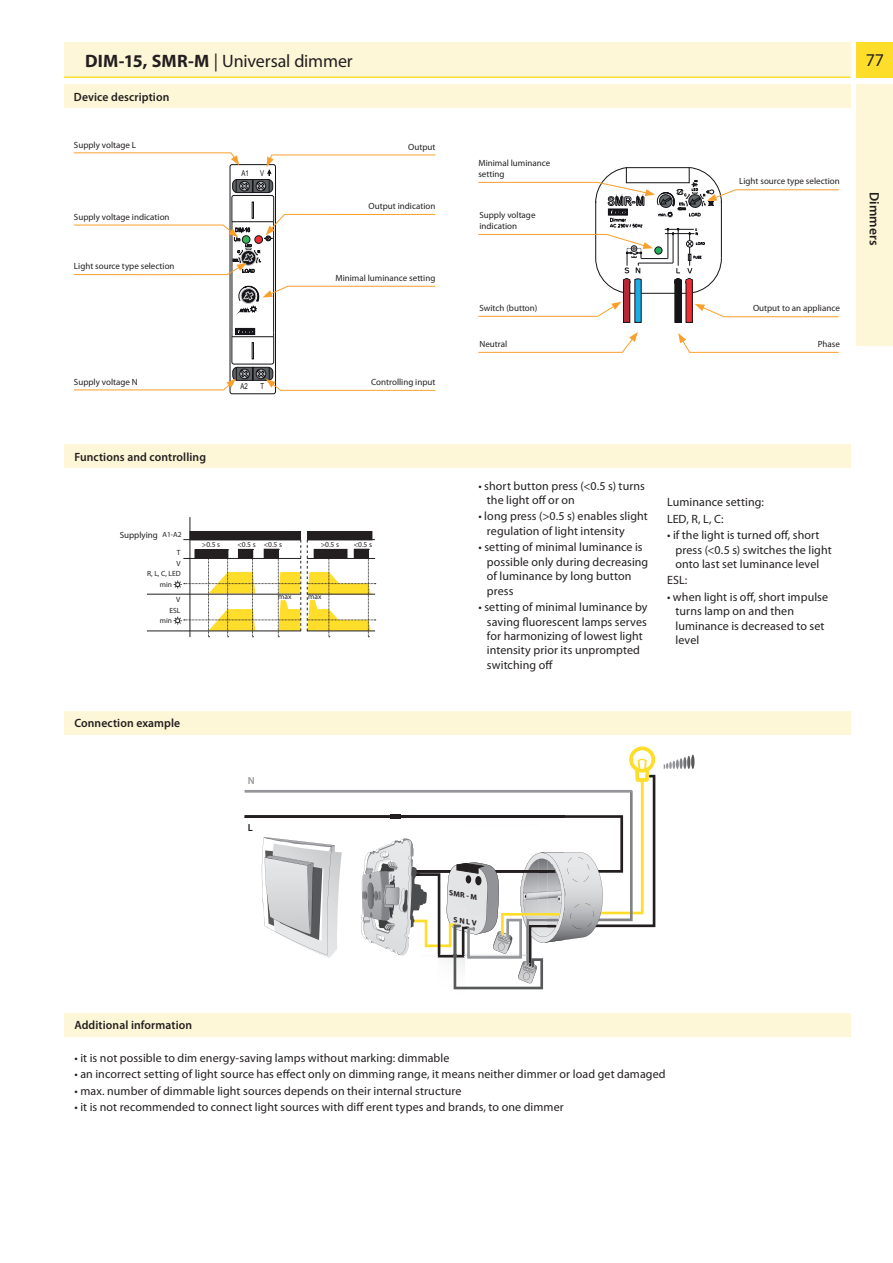
<style>
.page{position:relative;width:893px;height:1263px;background:#fff}
.page>*{position:absolute;margin:0;border:0;box-sizing:border-box;transform-origin:0 0}
.t1{font:18px "Myriad Pro";letter-spacing:-.01em;color:#231f20}
.t2{font:600 13.5px "Myriad Pro";letter-spacing:.01em;color:#231f20}
.t3{font:12px/14.4px "Myriad Pro";letter-spacing:.005em;color:#231f20}
.t4{font:600 12px "Myriad Pro";letter-spacing:.01em;color:#231f20}
.t5{font:600 10.2px "Myriad Pro";color:#231f20}
.t6{font:600 10.2px "Myriad Pro";color:#939598}
.t7{font:9px/10.8px "Myriad Pro";color:#231f20}
.t8{font:8.1px "Arial";color:#151418;scale:.74 1}
.t9{font:italic 700 7.65px "Myriad Pro";color:#231f20}
.t10{font:7.5px/10.5px "Myriad Pro";color:#231f20;text-align:right}
.s1{font-weight:700}
</style>
<div class="page">
<div style="left:64px;top:43px;width:786px;height:35px;background:#fef7d7"></div>
<div style="left:857px;top:43px;width:36px;height:35px;background:#ffdd2b"></div>
<hr style="left:64px;top:77px;width:786px;height:1px;background:#ffdd2b">
<div style="left:857px;top:84px;width:36px;height:262px;background:#fef7d7"></div>
<div style="left:64px;top:85px;width:786px;height:23px;background:#fef7d7"></div>
<hr style="left:147px;top:631px;width:228px;height:1px;background:#231f20">
<div style="left:190px;top:531px;width:182px;height:9px;background:#231f20"></div>
<hr style="left:147px;top:594px;width:228px;height:1px;background:#231f20">
<hr style="left:190px;top:517px;width:1px;height:120px;background:#231f20">
<hr style="left:183px;top:539px;width:192px;height:1px;background:#231f20">
<div style="left:301px;top:531px;width:6px;height:101px;background:#fff"></div>
<svg style="left:173px;top:540px;width:203px;height:97px"></svg>
<div style="left:64px;top:444px;width:786px;height:24px;background:#fef7d7"></div>
<div style="left:64px;top:711px;width:786px;height:24px;background:#fef7d7"></div>
<div style="left:64px;top:1013px;width:786px;height:23px;background:#fef7d7"></div>
<div style="left:230px;top:164px;width:46px;height:230px;border:1px solid #151418;border-radius:2px"></div>
<hr style="left:232px;top:226px;width:1px;height:107px;background:#151418">
<hr style="left:273px;top:226px;width:1px;height:107px;background:#151418">
<svg style="left:74px;top:328px;width:361px;height:63px"></svg>
<svg style="left:238px;top:285px;width:197px;height:27px"></svg>
<svg style="left:74px;top:152px;width:361px;height:123px"></svg>
<svg style="left:678px;top:333px;width:161px;height:20px"></svg>
<svg style="left:478px;top:332px;width:160px;height:21px"></svg>
<svg style="left:478px;top:167px;width:361px;height:155px"></svg>
<img style="left:453px;top:989px;width:12px;height:1px">
<img style="left:664px;top:755px;width:30px;height:14px">
<svg style="left:245px;top:746px;width:410px;height:243px"></svg>
<p class="t1" style="left:85px;top:54px;width:269px"><span class="s1">DIM-15, SMR-M</span> | Universal dimmer</p>
<p class="t4" style="left:74px;top:92px;width:97px">Device description</p>
<p class="t7" style="left:74px;top:140px;width:64px">Supply voltage L</p>
<p class="t7" style="left:74px;top:212px;width:97px">Supply voltage indication</p>
<p class="t7" style="left:74px;top:262px;width:102px">Light source type selection</p>
<p class="t8" style="left:241px;top:168px;width:11px">A1</p>
<p class="t8" style="left:260px;top:168px;width:7px">V</p>
<p class="t7" style="left:408px;top:142px;width:29px">Output</p>
<p class="t7" style="left:369px;top:202px;width:68px">Output indication</p>
<p class="t7" style="left:335px;top:273px;width:102px">Minimal luminance setting</p>
<p class="t7" style="left:74px;top:377px;width:65px">Supply voltage N</p>
<p class="t7" style="left:371px;top:377px;width:66px">Controlling input</p>
<p class="t8" style="left:240px;top:382px;width:11px">A2</p>
<p class="t8" style="left:260px;top:382px;width:6px">T</p>
<p class="t7" style="left:478px;top:158px;width:73px">Minimal luminance setting</p>
<p class="t7" style="left:479px;top:211px;width:58px">Supply voltage indication</p>
<p class="t7" style="left:739px;top:177px;width:102px">Light source type selection</p>
<p class="t7" style="left:479px;top:303px;width:59px">Switch (button)</p>
<p class="t7" style="left:753px;top:303px;width:88px">Output to an appliance</p>
<p class="t7" style="left:479px;top:339px;width:29px">Neutral</p>
<p class="t7" style="left:818px;top:339px;width:24px">Phase</p>
<p class="t4" style="left:74px;top:452px;width:133px">Functions and controlling</p>
<p class="t7" style="left:120px;top:530px;width:40px">Supplying</p>
<p class="t10" style="left:163px;top:530px;width:21px">A1-A2</p>
<p class="t10" style="left:147px;top:548px;width:35px">T<br>V<br>R, L, C, LED</p>
<p class="t10" style="left:160px;top:580px;width:14px">min</p>
<p class="t10" style="left:176px;top:595px;width:6px">V</p>
<p class="t10" style="left:170px;top:605px;width:12px">ESL</p>
<p class="t10" style="left:160px;top:616px;width:14px">min</p>
<p class="t10" style="left:202px;top:540px;width:20px">&gt;0.5 s</p>
<p class="t10" style="left:264px;top:540px;width:20px">&lt;0.5 s</p>
<p class="t10" style="left:237px;top:540px;width:20px">&lt;0.5 s</p>
<p class="t10" style="left:321px;top:540px;width:20px">&gt;0.5 s</p>
<p class="t10" style="left:354px;top:540px;width:20px">&lt;0.5 s</p>
<p class="t10" style="left:278px;top:592px;width:15px">max</p>
<p class="t10" style="left:308px;top:592px;width:15px">max</p>
<p class="t4" style="left:74px;top:719px;width:107px">Connection example</p>
<p class="t6" style="left:248px;top:776px;width:8px">N</p>
<p class="t5" style="left:248px;top:824px;width:7px">L</p>
<p class="t3" style="left:487px;top:479px;width:159px;text-indent:-9px">• short button press (&lt;0.5 s) turns the light off or on</p>
<p class="t3" style="left:487px;top:510px;width:162px;text-indent:-9px">• long press (&gt;0.5 s) enables slight regulation of light intensity</p>
<p class="t3" style="left:487px;top:541px;width:163px;text-indent:-9px">• setting of minimal luminance is possible only during decreasing of luminance by long button press</p>
<p class="t3" style="left:487px;top:601px;width:162px;text-indent:-9px">• setting of minimal luminance by saving fluorescent lamps serves for harmonizing of lowest light intensity prior its unprompted switching off</p>
<p class="t3" style="left:667px;top:495px;width:98px;line-height:16.5px">Luminance setting:<br>LED, R, L, C:</p>
<p class="t3" style="left:675px;top:529px;width:158px;text-indent:-9px">• if the light is turned off, short press (&lt;0.5 s) switches the light onto last set luminance level</p>
<p class="t3" style="left:667px;top:574px;width:22px">ESL:</p>
<p class="t3" style="left:675px;top:591px;width:154px;text-indent:-9px">• when light is off, short impulse turns lamp on and then luminance is decreased to set level</p>
<p class="t9" style="left:450px;top:890px;width:30px;rotate:10deg">SMR - M</p>
<p class="t9" style="left:455px;top:917px;width:25px;rotate:10deg">S N L V</p>
<p class="t1" style="left:866px;top:53px;width:20px">77</p>
<p class="t2" style="left:880px;top:192px;width:55px;rotate:90deg">Dimmers</p>
<p class="t4" style="left:74px;top:1021px;width:119px">Additional information</p>
<p class="t3" style="left:74px;top:1051px;width:377px">• it is not possible to dim energy-saving lamps without marking: dimmable</p>
<p class="t3" style="left:74px;top:1068px;width:593px">• an incorrect setting of light source has effect only on dimming range, it means neither dimmer or load get damaged</p>
<p class="t3" style="left:74px;top:1084px;width:389px">• max. number of dimmable light sources depends on their internal structure</p>
<p class="t3" style="left:74px;top:1101px;width:491px">• it is not recommended to connect light sources with diff erent types and brands, to one dimmer</p>
</div>
